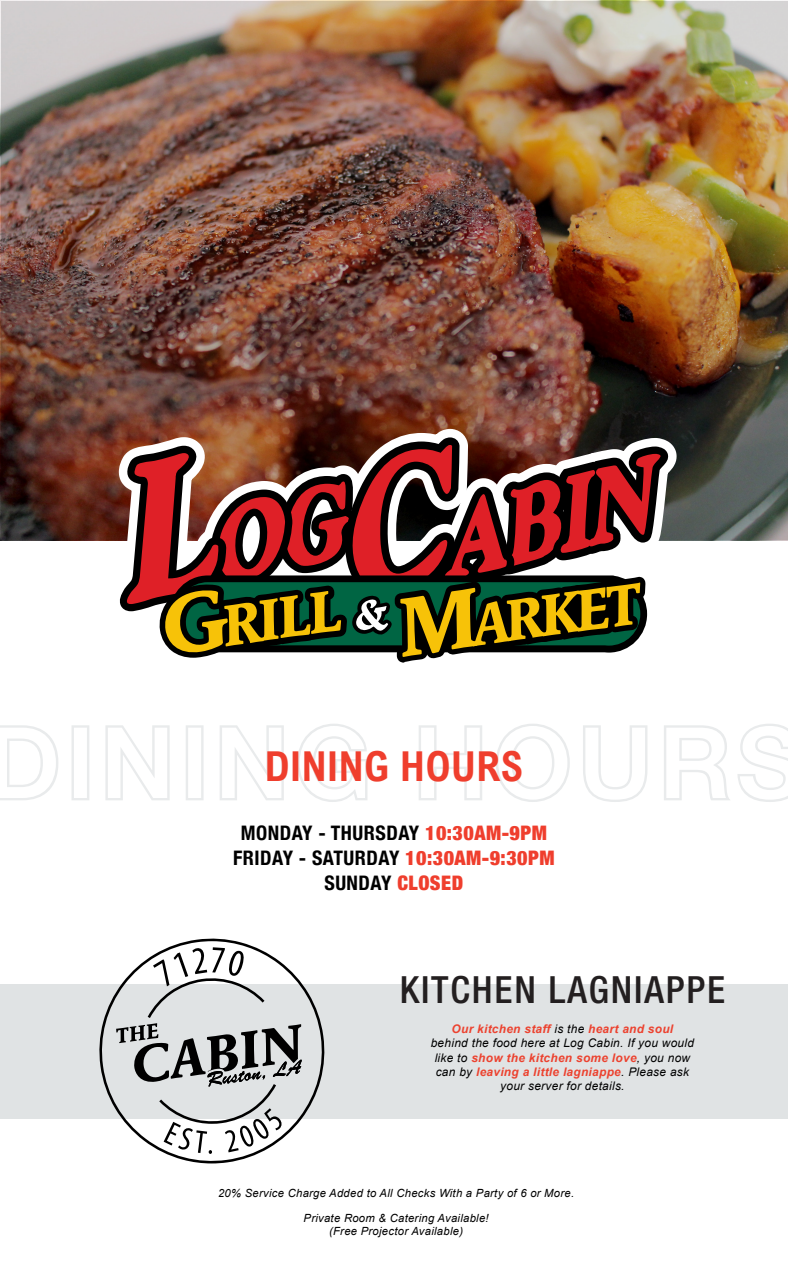
<style>
.page{position:relative;width:788px;height:1283px;background:#fff}
.page>*{position:absolute;margin:0;border:0;box-sizing:border-box;transform-origin:0 0}
.t1{font:105px "Helvetica Neue LT Pro Bd Ou";letter-spacing:.025em;color:#e9ebec}
.t2{font:700 41.25px "Arial Nova Cond";color:#ef3e2d}
.t3{font:500 condensed 37.5px "Helvetica Neue";letter-spacing:.05em;color:#231f20}
.t4{font:700 condensed 20px "Helvetica Neue";letter-spacing:.025em;color:#000}
.t5{font:italic 11.88px/14.2px "Arial";letter-spacing:.025em;color:#000;text-align:center}
.t6{font:italic 700 11.88px "Arial";letter-spacing:.025em;color:#ec422f}
.t7{font:italic 11.25px "Arial";letter-spacing:.025em;color:#000}
.s1{font-weight:900;color:#ef3e2d}
.s2{font-weight:400;color:#000}
.s3{font-weight:700;color:#ec422f}
</style>
<div class="page">
<img style="left:1px;top:1px;width:786px;height:538px">
<div style="left:0;top:984px;width:787px;height:134px;background:#e0e3e4"></div>
<svg style="left:98px;top:938px;width:227px;height:225px"></svg>
<svg style="left:116px;top:947px;width:186px;height:206px"></svg>
<img style="left:55px;top:384px;width:629px;height:279px">
<p class="t1" style="left:-16px;top:696px;width:820px">DINING HOURS</p>
<p class="t2" style="left:264px;top:740px;width:260px">DINING HOURS</p>
<p class="t4" style="left:241px;top:816px;width:307px">MONDAY - THURSDAY <span class="s1">10:30AM-9PM</span></p>
<p class="t4" style="left:233px;top:841px;width:323px">FRIDAY - SATURDAY <span class="s1">10:30AM-9:30PM</span></p>
<p class="t4" style="left:324px;top:866px;width:140px">SUNDAY <span class="s1">CLOSED</span></p>
<p class="t3" style="left:400px;top:967px;width:327px">KITCHEN LAGNIAPPE</p>
<p class="t6" style="left:451px;top:1021px;width:223px">Our kitchen staff <span class="s2">is the</span> heart and soul</p>
<p class="t5" style="left:430px;top:1036px;width:265px">behind the food here at Log Cabin. If you would like to <span class="s3">show the kitchen some love</span>, you now can by <span class="s3">leaving a little lagniappe</span>. Please ask your server for details.</p>
<p class="t7" style="left:218px;top:1185px;width:357px">20% Service Charge Added to All Checks With a Party of 6 or More.</p>
<p class="t7" style="left:303px;top:1210px;width:186px">Private Room &amp; Catering Available!</p>
<p class="t7" style="left:329px;top:1223px;width:135px">(Free Projector Available)</p>
</div>
